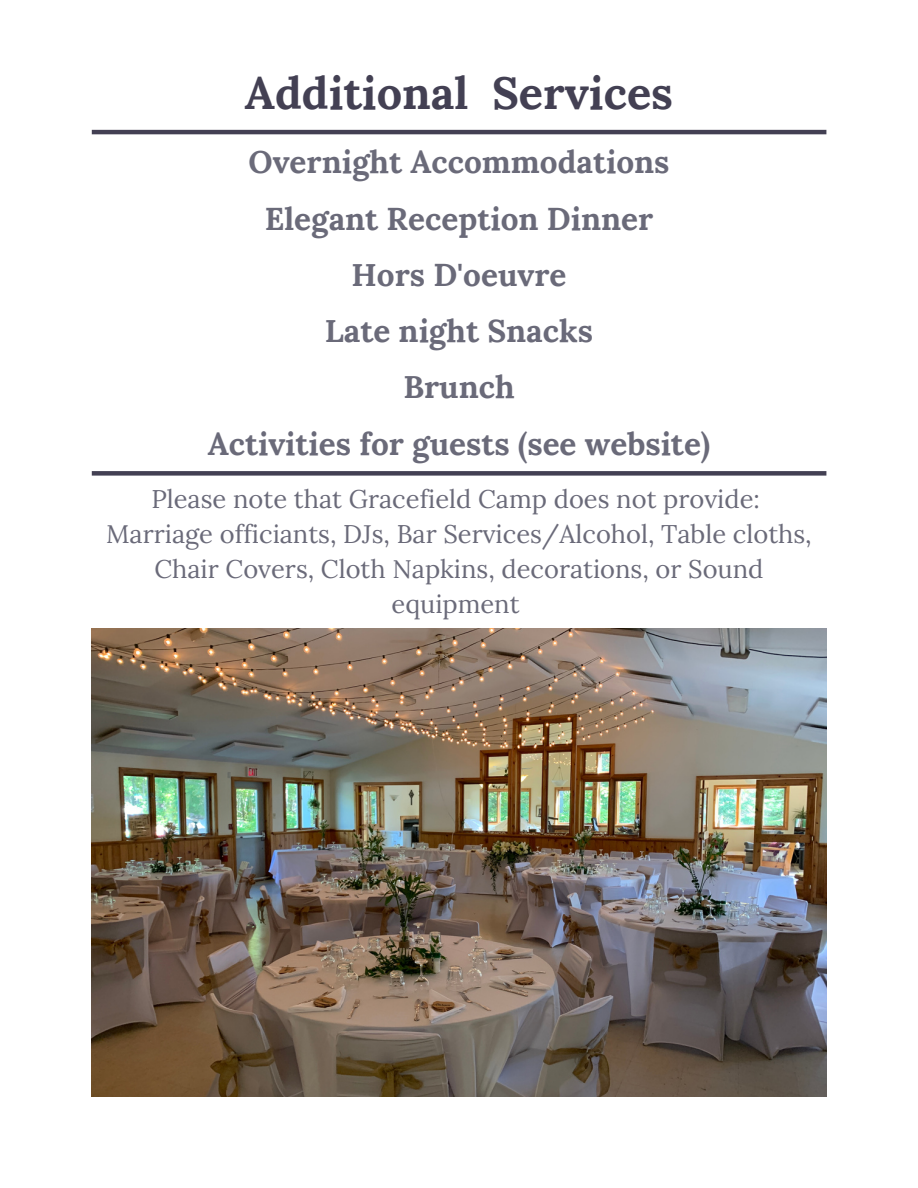
<style>
.page{position:relative;width:918px;height:1188px;background:#fff}
.page>*{position:absolute;margin:0;border:0;box-sizing:border-box;transform-origin:0 0}
.t1{font:700 45px "Lora";color:#434053}
.t2{font:700 31.5px "Lora";color:#6a6a79}
.t3{font:25.5px/34.8px "Lora";color:#6a6a79;text-align:center}
</style>
<div class="page">
<hr style="left:92px;top:130px;width:734px;height:4px;background:#434053">
<img style="left:92px;top:628px;width:734px;height:468px">
<div style="left:92px;top:471px;width:734px;height:5px;background:#434053"></div>
<p class="t1" style="left:245px;top:64px;width:430px">Additional Services</p>
<p class="t2" style="left:248px;top:142px;width:422px">Overnight Accommodations</p>
<p class="t2" style="left:265px;top:198px;width:390px">Elegant Reception Dinner</p>
<p class="t2" style="left:351px;top:254px;width:217px">Hors D'oeuvre</p>
<p class="t2" style="left:325px;top:310px;width:270px">Late night Snacks</p>
<p class="t2" style="left:403px;top:367px;width:113px">Brunch</p>
<p class="t2" style="left:208px;top:423px;width:504px">Activities for guests (see website)</p>
<p class="t3" style="left:151px;top:481px;width:610px">Please note that Gracefield Camp does not provide:</p>
<p class="t3" style="left:106px;top:516px;width:707px">Marriage officiants, DJs, Bar Services/Alcohol, Table cloths,<br>Chair Covers, Cloth Napkins, decorations, or Sound equipment</p>
</div>
